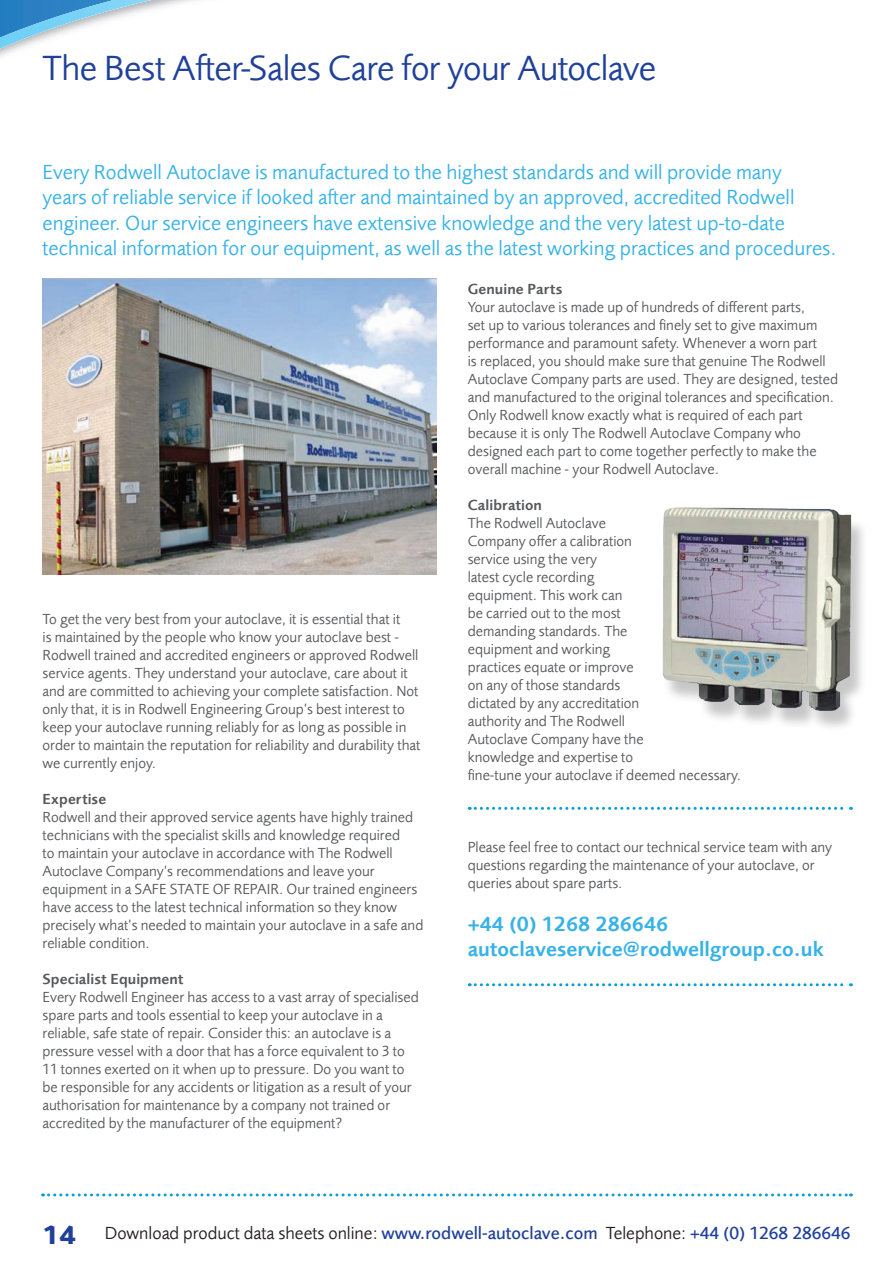
<style>
.page{position:relative;width:893px;height:1263px;background:#fff}
.page>*{position:absolute;margin:0;border:0;box-sizing:border-box;transform-origin:0 0}
.t1{font:36px "Foundry Sans W08";letter-spacing:-.015em;color:#20419a}
.t2{font:21px/25.2px "Foundry Sans W08";color:#36b2e6}
.t3{font:600 21px/25.2px "Foundry Sans W08";color:#36b2e6}
.t4{font:18px "Foundry Sans W08";color:#231f20}
.t5{font:15px/18px "Foundry Sans W08";color:#57585a}
.t6{font:600 15px "Foundry Sans W08";letter-spacing:.01em;color:#57585a}
.s1{font-weight:700;font-size:27px;color:#20419a}
.s2{font-weight:500;color:#20419a}
</style>
<div class="page">
<svg style="left:0;top:0;width:195px;height:54px"></svg>
<svg style="left:43px;top:1193px;width:808px;height:3px"></svg>
<img style="left:43px;top:278px;width:394px;height:296px">
<img style="left:662px;top:507px;width:201px;height:216px">
<svg style="left:469px;top:807px;width:382px;height:3px"></svg>
<svg style="left:469px;top:983px;width:382px;height:3px"></svg>
<h1 class="t1" style="left:43px;top:43px;width:615px">The Best After-Sales Care for your Autoclave</h1>
<p class="t2" style="left:43px;top:158px;width:795px">Every Rodwell Autoclave is manufactured to the highest standards and will provide many<br>years of reliable service if looked after and maintained by an approved, accredited Rodwell engineer. Our service engineers have extensive knowledge and the very latest up-to-date technical information for our equipment, as well as the latest working practices and procedures.</p>
<p class="t5" style="left:43px;top:609px;width:379px">To get the very best from your autoclave, it is essential that it<br>is maintained by the people who know your autoclave best - Rodwell trained and accredited engineers or approved Rodwell service agents. They understand your autoclave, care about it and are committed to achieving your complete satisfaction. Not only that, it is in Rodwell Engineering Group’s best interest to keep your autoclave running reliably for as long as possible in order to maintain the reputation for reliability and durability that we currently enjoy.</p>
<p class="t6" style="left:43px;top:788px;width:65px">Expertise</p>
<p class="t5" style="left:43px;top:807px;width:382px">Rodwell and their approved service agents have highly trained technicians with the specialist skills and knowledge required<br>to maintain your autoclave in accordance with The Rodwell Autoclave Company’s recommendations and leave your equipment in a SAFE STATE OF REPAIR. Our trained engineers have access to the latest technical information so they know precisely what’s needed to maintain your autoclave in a safe and reliable condition.</p>
<p class="t6" style="left:43px;top:968px;width:143px">Specialist Equipment</p>
<p class="t5" style="left:43px;top:987px;width:378px">Every Rodwell Engineer has access to a vast array of specialised spare parts and tools essential to keep your autoclave in a reliable, safe state of repair. Consider this: an autoclave is a pressure vessel with a door that has a force equivalent to 3 to 11 tonnes exerted on it when up to pressure. Do you want to be responsible for any accidents or litigation as a result of your authorisation for maintenance by a company not trained or accredited by the manufacturer of the equipment?</p>
<p class="t6" style="left:468px;top:278px;width:96px">Genuine Parts</p>
<p class="t5" style="left:468px;top:297px;width:372px">Your autoclave is made up of hundreds of different parts,<br>set up to various tolerances and finely set to give maximum performance and paramount safety. Whenever a worn part<br>is replaced, you should make sure that genuine The Rodwell Autoclave Company parts are used. They are designed, tested and manufactured to the original tolerances and specification.<br>Only Rodwell know exactly what is required of each part because it is only The Rodwell Autoclave Company who designed each part to come together perfectly to make the overall machine - your Rodwell Autoclave.</p>
<p class="t6" style="left:468px;top:494px;width:76px">Calibration</p>
<p class="t5" style="left:468px;top:513px;width:275px">The Rodwell Autoclave<br>Company offer a calibration<br>service using the very<br>latest cycle recording<br>equipment. This work can<br>be carried out to the most<br>demanding standards. The<br>equipment and working<br>practices equate or improve<br>on any of those standards<br>dictated by any accreditation<br>authority and The Rodwell<br>Autoclave Company have the<br>knowledge and expertise to<br>fine-tune your autoclave if deemed necessary.</p>
<p class="t5" style="left:468px;top:837px;width:366px">Please feel free to contact our technical service team with any questions regarding the maintenance of your autoclave, or queries about spare parts.</p>
<h2 class="t3" style="left:468px;top:910px;width:358px">+44 (0) 1268 286646 autoclaveservice@rodwellgroup.co.uk</h2>
<p class="t4" style="left:43px;top:1220px;width:809px"><span class="s1">14</span> Download product data sheets online: <span class="s2">www.rodwell-autoclave.com</span> Telephone: <span class="s2">+44 (0) 1268 286646</span></p>
</div>
